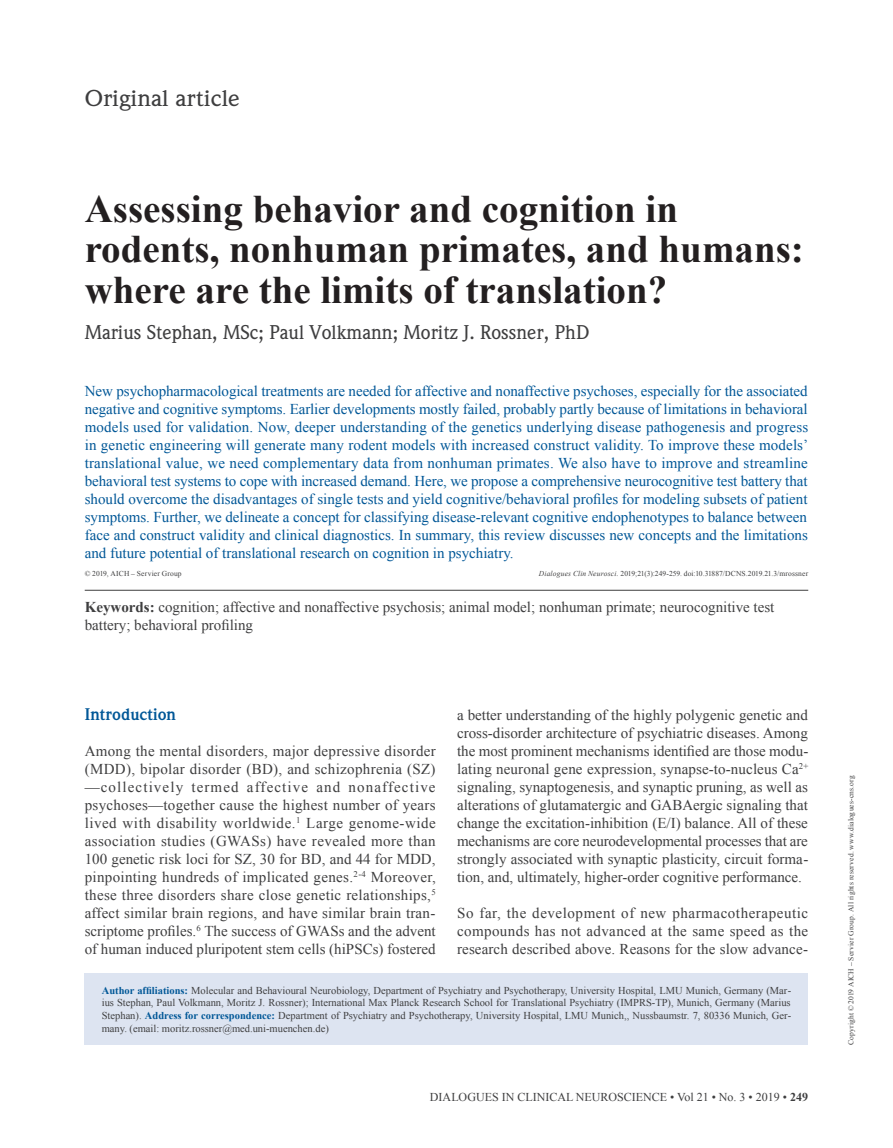
<style>
.page{position:relative;width:893px;height:1148px;background:#fff}
.page>*{position:absolute;margin:0;border:0;box-sizing:border-box;transform-origin:0 0}
.t1{font:700 39px/40.5px "Times New Roman";color:#231f20}
.t2{font:500 22.5px "Weidemann";color:#3e3e3f;scale:1.1 1}
.t3{font:500 19.5px "Weidemann";color:#3e3e3f}
.t4{font:700 16.5px "Weidemann";letter-spacing:.005em;color:#005797}
.t5{font:15px/18px "Times New Roman";color:#3e3e3f;text-align:justify}
.t6{font:15px/18px "Times New Roman";color:#005797;text-align:justify}
.t7{font:12px "Times New Roman";color:#3e3e3f}
.t8{font:10.5px/12.8px "Times New Roman";color:#3e3e3f;text-align:justify}
.t9{font:7.5px "Times New Roman";letter-spacing:.02em;color:#3e3e3f}
.s1{font-style:italic}
.s2{font-weight:700}
.s3{font-weight:700;color:#005797}
</style>
<div class="page">
<hr style="left:85px;top:590px;width:722px;height:1px;background:#3e3e3f">
<div style="left:85px;top:972px;width:722px;height:72px;background:#dde4f1"></div>
<h2 class="t2" style="left:85px;top:84px;width:143px">Original article</h2>
<h1 class="t1" style="left:85px;top:187px;width:720px">Assessing behavior and cognition in rodents, nonhuman primates, and humans: where are the limits of translation?</h1>
<h3 class="t3" style="left:85px;top:320px;width:506px">Marius Stephan, MSc; Paul Volkmann; Moritz J. Rossner, PhD</h3>
<p class="t6" style="left:85px;top:381px;width:724px">New psychopharmacological treatments are needed for affective and nonaffective psychoses, especially for the associated negative and cognitive symptoms. Earlier developments mostly failed, probably partly because of limitations in behavioral models used for validation. Now, deeper understanding of the genetics underlying disease pathogenesis and progress in genetic engineering will generate many rodent models with increased construct validity. To improve these models’ translational value, we need complementary data from nonhuman primates. We also have to improve and streamline behavioral test systems to cope with increased demand. Here, we propose a comprehensive neurocognitive test battery that should overcome the disadvantages of single tests and yield cognitive/behavioral profiles for modeling subsets of patient symptoms. Further, we delineate a concept for classifying disease-relevant cognitive endophenotypes to balance between face and construct validity and clinical diagnostics. In summary, this review discusses new concepts and the limitations and future potential of translational research on cognition in psychiatry.</p>
<p class="t9" style="left:85px;top:568px;width:98px">© 2019, AICH – Servier Group</p>
<p class="t9" style="left:538px;top:568px;width:271px"><span class="s1">Dialogues Clin Neurosci.</span> 2019;21(3):249-259. doi:10.31887/DCNS.2019.21.3/mrossner</p>
<p class="t5" style="left:85px;top:597px;width:691px"><span class="s2">Keywords:</span> cognition; affective and nonaffective psychosis; animal model; nonhuman primate; neurocognitive test battery; behavioral profiling</p>
<p class="t4" style="left:85px;top:704px;width:93px">Introduction</p>
<p class="t5" style="left:85px;top:741px;width:352px">Among the mental disorders, major depressive disorder (MDD), bipolar disorder (BD), and schizophrenia (SZ) —collectively termed affective and nonaffective psychoses—together cause the highest number of years lived with disability worldwide.<sup>1</sup> Large genome-wide association studies (GWASs) have revealed more than 100 genetic risk loci for SZ, 30 for BD, and 44 for MDD, pinpointing hundreds of implicated genes.<sup>2-4</sup> Moreover, these three disorders share close genetic relationships,<sup>5 </sup>affect similar brain regions, and have similar brain tran&shy;scriptome profiles.<sup>6</sup> The success of GWASs and the advent of human induced pluripotent stem cells (hiPSCs) fostered</p>
<p class="t5" style="left:457px;top:705px;width:352px">a better understanding of the highly polygenic genetic and cross-disorder architecture of psychiatric diseases. Among the most prominent mechanisms identified are those modu&shy;lating neuronal gene expression, synapse-to-nucleus Ca<sup>2+ </sup>signaling, synaptogenesis, and synaptic pruning, as well as alterations of glutamatergic and GABAergic signaling that change the excitation-inhibition (E/I) balance. All of these mechanisms are core neurodevelopmental processes that are strongly associated with synaptic plasticity, circuit forma&shy;tion, and, ultimately, higher-order cognitive performance.</p>
<p class="t5" style="left:457px;top:903px;width:352px">So far, the development of new pharmacotherapeutic compounds has not advanced at the same speed as the research described above. Reasons for the slow advance-</p>
<p class="t8" style="left:102px;top:983px;width:690px"><span class="s3">Author affiliations:</span> Molecular and Behavioural Neurobiology, Department of Psychiatry and Psychotherapy, University Hospital, LMU Munich, Germany (Mar&shy;ius Stephan, Paul Volkmann, Moritz J. Rossner); International Max Planck Research School for Translational Psychiatry (IMPRS-TP), Munich, Germany (Marius Stephan). <span class="s3">Address for correspondence:</span> Department of Psychiatry and Psychotherapy, University Hospital, LMU Munich,, Nussbaumstr. 7, 80336 Munich, Ger&shy;many. (email: moritz.rossner@med.uni-muenchen.de)</p>
<p class="t7" style="left:430px;top:1088px;width:379px">DIALOGUES IN CLINICAL NEUROSCIENCE • Vol 21 • No. 3 • 2019 • <span class="s2">249</span></p>
<p class="t9" style="left:845px;top:1044px;width:271px;rotate:-90deg">Copyright © 2019 AICH – Servier Group. All rights reserved. www.dialogues-cns.org</p>
</div>
